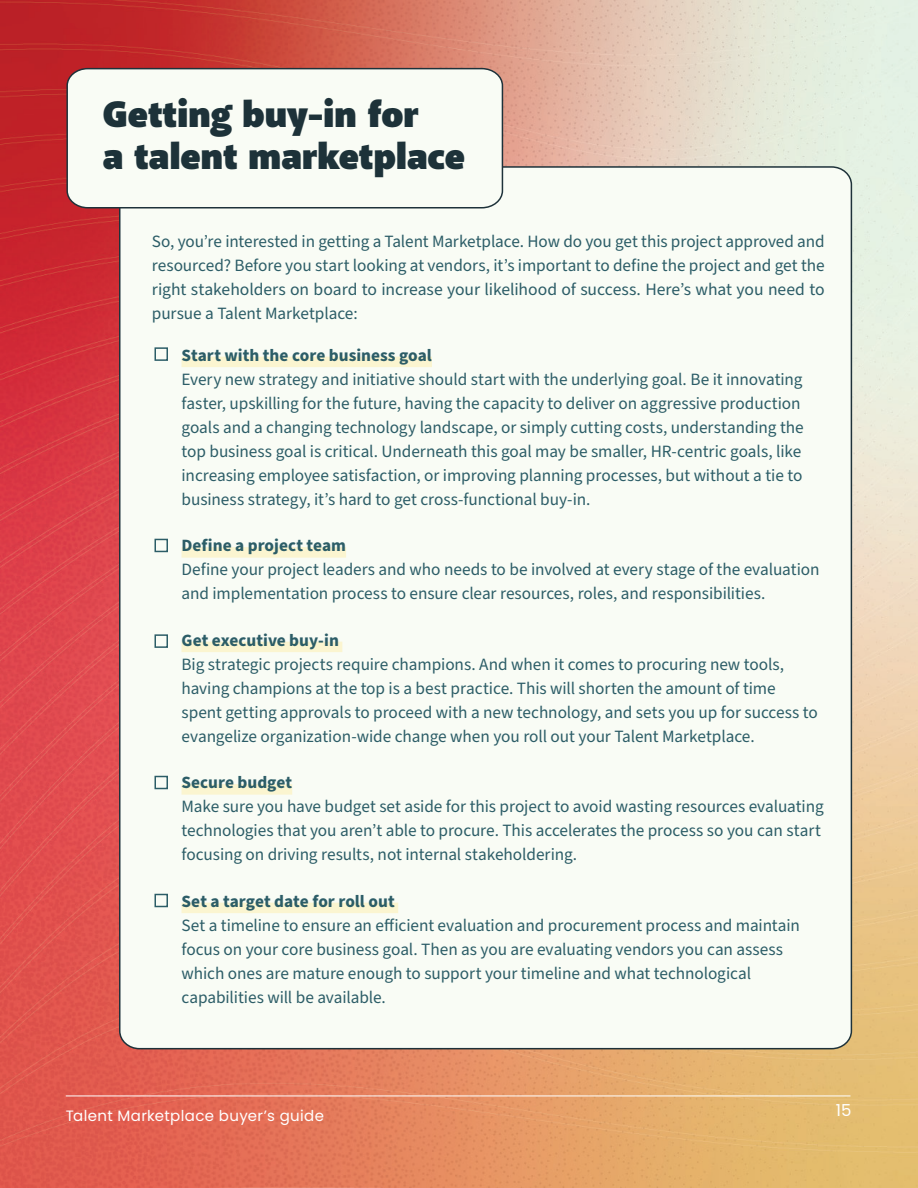
<style>
.page{position:relative;width:918px;height:1188px;background:#fff}
.page>*{position:absolute;margin:0;border:0;box-sizing:border-box;transform-origin:0 0}
.t1{font:900 37.5px/42px "Akagi Pro";color:#1d3239}
.t2{font:17.25px/24px "Source Sans Pro";letter-spacing:-.005em;color:#2c5d67}
.t3{font:700 17.25px "Source Sans Pro";color:#2c5d67}
.t4{font:16.5px "Poppins";color:#fff}
.t5{font:15px "Poppins";letter-spacing:.025em;color:#fff}
</style>
<div class="page">
<img style="left:0;top:0;width:918px;height:1188px">
<div style="left:118px;top:165px;width:735px;height:885px;background:#f9fcf5"></div>
<div style="left:66px;top:67px;width:438px;height:142px;background:#f9fcf5"></div>
<div style="left:182px;top:357px;width:250px;height:10px;background:#fbf5d0"></div>
<div style="left:182px;top:547px;width:164px;height:11px;background:#fbf5d0"></div>
<div style="left:182px;top:642px;width:160px;height:10px;background:#fbf5d0"></div>
<div style="left:182px;top:784px;width:110px;height:11px;background:#fbf5d0"></div>
<div style="left:182px;top:903px;width:216px;height:10px;background:#fbf5d0"></div>
<div style="left:154px;top:347px;width:14px;height:14px;background:#f9fcf5;border:2px solid #2c5d67"></div>
<div style="left:154px;top:539px;width:14px;height:13px;background:#f9fcf5;border:2px solid #2c5d67"></div>
<div style="left:154px;top:634px;width:14px;height:14px;background:#f9fcf5;border:2px solid #2c5d67"></div>
<div style="left:154px;top:776px;width:14px;height:13px;background:#f9fcf5;border:2px solid #2c5d67"></div>
<div style="left:154px;top:894px;width:14px;height:13px;background:#f9fcf5;border:2px solid #2c5d67"></div>
<hr style="left:66px;top:1096px;width:785px;height:1px;background:#fff">
<h1 class="t1" style="left:103px;top:96px;width:364px">Getting buy-in for<br>a talent marketplace</h1>
<p class="t2" style="left:152px;top:230px;width:674px;text-align:justify">So, you r e’ interested in getting a Talent Marketplace. How do you get this project approved and resourced? Before you start looking at vendors it, s’ important to define the project and get the right stakeholders on board to increase your likelihood of success. Here s’ what you need to pursue a Talent Marketplace:</p>
<p class="t3" style="left:182px;top:343px;width:252px">Start with the core business goal</p>
<p class="t2" style="left:182px;top:367px;width:624px">Every new strategy and initiative should start with the underlying goal. Be it innovating faster, upskilling for the future, having the capacity to deliver on aggressive production goals and a changing technology landscape, or simply cutting costs, understanding the top business goal is critical. Underneath this goal may be smaller, HR-centric goals, like increasing employee satisfaction, or improving planning processes, but without a tie to business strategy it, s’ hard to get cross-functional buy i n- .</p>
<p class="t3" style="left:182px;top:534px;width:166px">Define a project team</p>
<p class="t2" style="left:182px;top:558px;width:640px">Define your project leaders and who needs to be involved at every stage of the evaluation and implementation process to ensure clear resources, roles, and responsibilities.</p>
<p class="t3" style="left:182px;top:628px;width:159px">Get executive buy-in</p>
<p class="t2" style="left:182px;top:652px;width:638px">Big strategic projects require champions. And when it comes to procuring new tools, having champions at the top is a best practice. This will shorten the amount of time spent getting approvals to proceed with a new technology, and sets you up for success to evangelize organization-wide change when you roll out your Talent Marketplace.</p>
<p class="t3" style="left:182px;top:771px;width:112px">Secure budget</p>
<p class="t2" style="left:182px;top:795px;width:644px">Make sure you have budget set aside for this project to avoid wasting resources evaluating technologies that you aren t’ able to procure. This accelerates the process so you can start focusing on driving results, not internal stakeholdering.</p>
<p class="t3" style="left:182px;top:889px;width:215px">Set a target date for roll out</p>
<p class="t2" style="left:182px;top:913px;width:620px">Set a timeline to ensure an efficient evaluation and procurement process and maintain focus on your core business goal. Then as you are evaluating vendors you can assess which ones are mature enough to support your timeline and what technological capabilities will be available.</p>
<p class="t5" style="left:66px;top:1107px;width:260px">Talent Marketplace buyer s’ guide</p>
<p class="t4" style="left:836px;top:1101px;width:17px">15</p>
</div>
